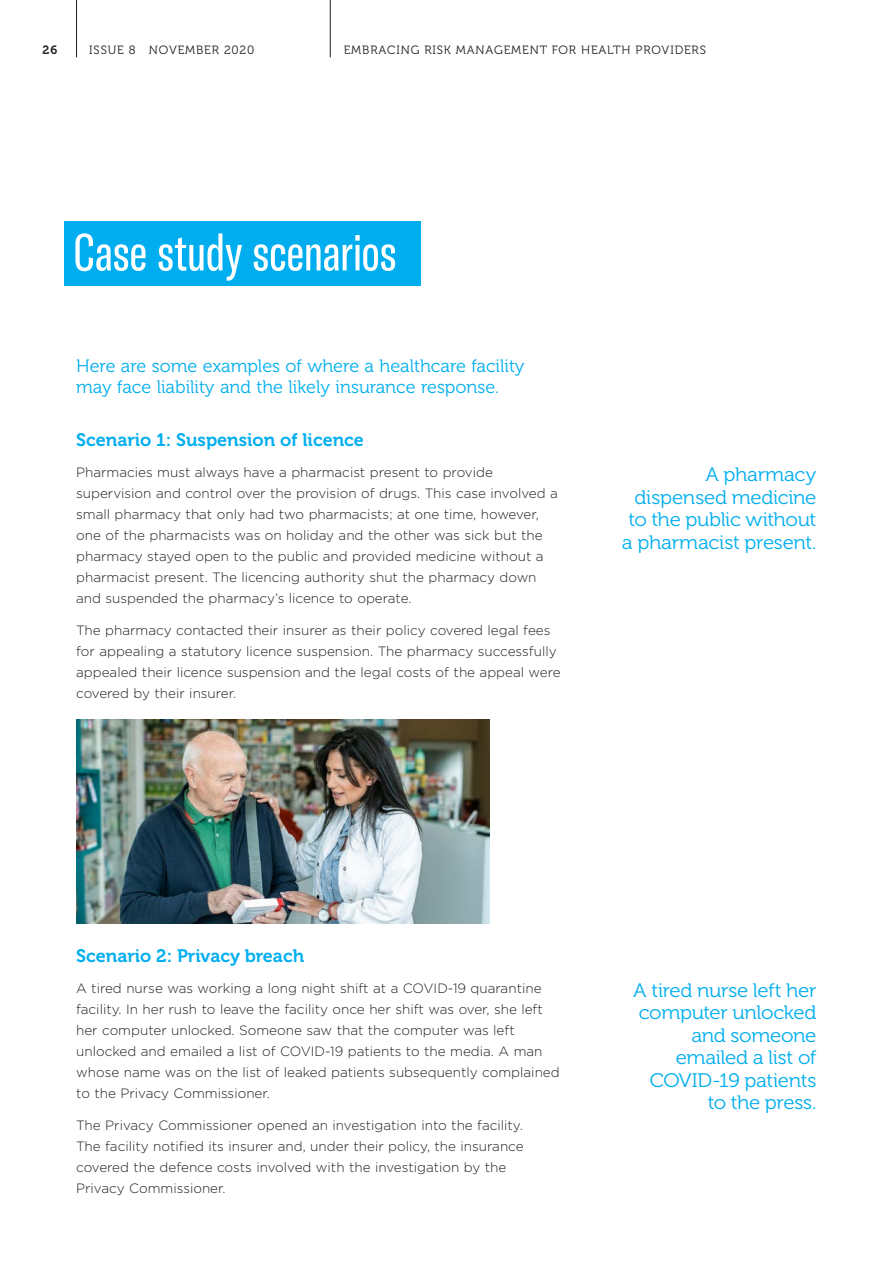
<style>
.page{position:relative;width:893px;height:1263px;background:#fff}
.page>*{position:absolute;margin:0;border:0;box-sizing:border-box;transform-origin:0 0}
.t1{font:extra-condensed 51px "GT America";letter-spacing:-.005em;color:#fff}
.t2{font:19.5px/22.5px "Museo 300";letter-spacing:-.02em;color:#00aeef;text-align:right;scale:1.05 1}
.t3{font:18px/21px "Museo 300";color:#00aeef}
.t4{font:18px "Museo 700";color:#00aeef}
.t5{font:300 13.5px/21px "Gotham";color:#231f20}
.t6{font:12px "Museo 300";letter-spacing:.07em;color:#231f20}
.t7{font:12px "Museo 700";color:#231f20}
</style>
<div class="page">
<hr style="left:330px;top:0;width:1px;height:57px;background:#231f20">
<hr style="left:76px;top:0;width:1px;height:57px;background:#231f20">
<div style="left:64px;top:221px;width:357px;height:65px;background:#00aeef"></div>
<img style="left:77px;top:720px;width:413px;height:203px">
<p class="t7" style="left:43px;top:43px;width:16px">26</p>
<p class="t6" style="left:89px;top:43px;width:167px">ISSUE 8 NOVEMBER 2020</p>
<p class="t6" style="left:344px;top:43px;width:364px">EMBRACING RISK MANAGEMENT FOR HEALTH PROVIDERS</p>
<h1 class="t1" style="left:73px;top:223px;width:325px">Case study scenarios</h1>
<h3 class="t3" style="left:76px;top:355px;width:450px">Here are some examples of where a healthcare facility may face liability and the likely insurance response.</h3>
<h3 class="t4" style="left:76px;top:429px;width:289px">Scenario 1: Suspension of licence</h3>
<p class="t5" style="left:76px;top:462px;width:483px">Pharmacies must always have a pharmacist present to provide supervision and control over the provision of drugs. This case involved a small pharmacy that only had two pharmacists; at one time, however, one of the pharmacists was on holiday and the other was sick but the pharmacy stayed open to the public and provided medicine without a pharmacist present. The licencing authority shut the pharmacy down and suspended the pharmacy’s licence to operate.</p>
<p class="t5" style="left:76px;top:619px;width:486px">The pharmacy contacted their insurer as their policy covered legal fees for appealing a statutory licence suspension. The pharmacy successfully appealed their licence suspension and the legal costs of the appeal were covered by their insurer.</p>
<h2 class="t2" style="left:622px;top:464px;width:187px">A pharmacy dispensed medicine to the public without a pharmacist present.</h2>
<h3 class="t4" style="left:76px;top:945px;width:230px">Scenario 2: Privacy breach</h3>
<p class="t5" style="left:76px;top:978px;width:485px">A tired nurse was working a long night shift at a COVID-19 quarantine facility. In her rush to leave the facility once her shift was over, she left her computer unlocked. Someone saw that the computer was left unlocked and emailed a list of COVID-19 patients to the media. A man whose name was on the list of leaked patients subsequently complained to the Privacy Commissioner.</p>
<p class="t5" style="left:76px;top:1114px;width:449px">The Privacy Commissioner opened an investigation into the facility.<br>The facility notified its insurer and, under their policy, the insurance covered the defence costs involved with the investigation by the Privacy Commissioner.</p>
<h2 class="t2" style="left:633px;top:979px;width:176px">A tired nurse left her computer unlocked and someone emailed a list of<br>COVID-19 patients to the press.</h2>
</div>
